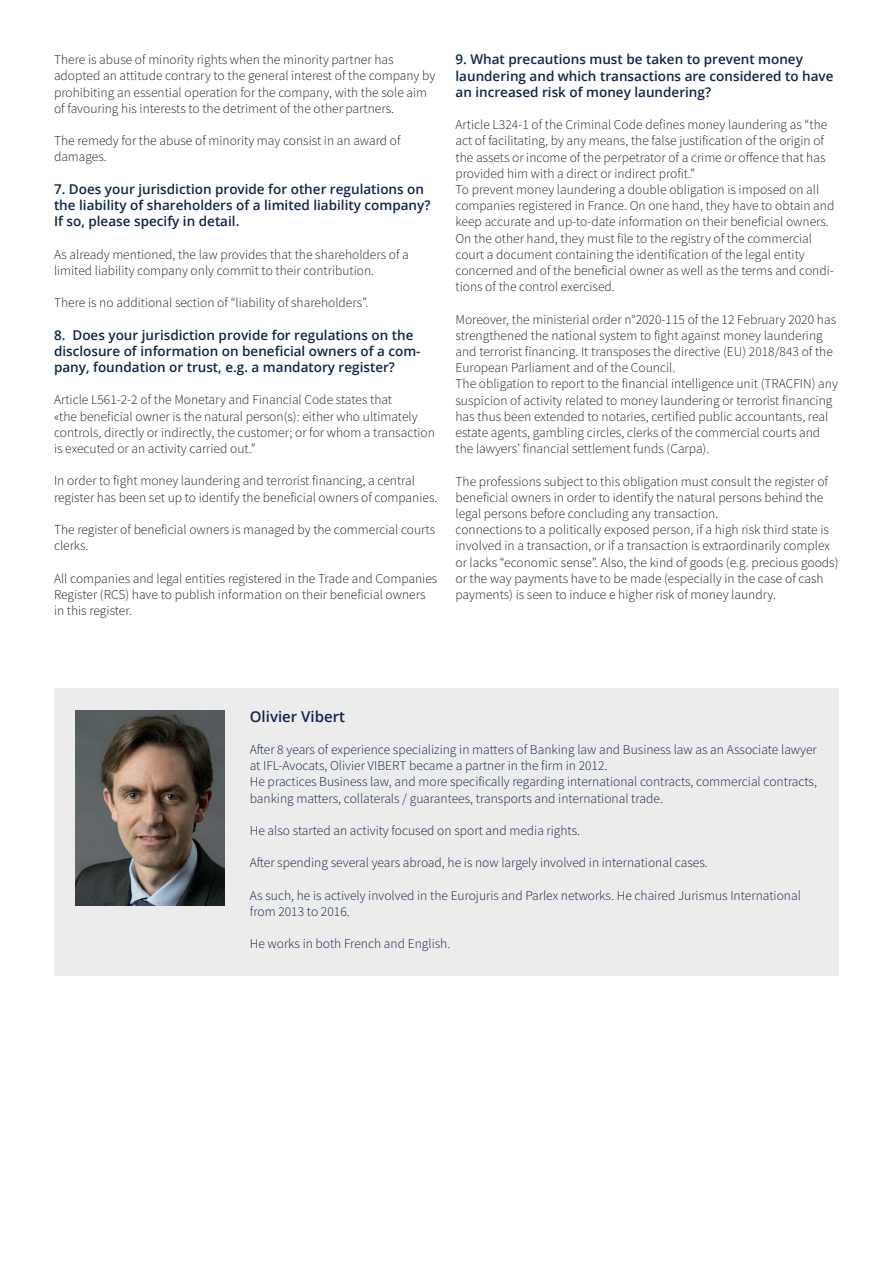
<style>
.page{position:relative;width:893px;height:1263px;background:#fff}
.page>*{position:absolute;margin:0;border:0;box-sizing:border-box;transform-origin:0 0}
.t1{font:600 15px "Open Sans";color:#102649}
.t2{font:13.5px/16.2px "Source Sans Variable";color:#231f20}
.t3{font:13.5px/16.2px "Source Sans Variable";color:#112246}
.t4{font:600 13.5px/16.2px "Open Sans";color:#102649}
</style>
<div class="page">
<div style="left:54px;top:689px;width:785px;height:287px;background:#ebeceb"></div>
<img style="left:75px;top:710px;width:149px;height:196px">
<p class="t2" style="left:54px;top:52px;width:383px">There is abuse of minority rights when the minority partner has adopted an attitude contrary to the general interest of the company by prohibiting an essential operation for the company, with the sole aim of favouring his interests to the detriment of the other partners.</p>
<p class="t2" style="left:54px;top:133px;width:348px">The remedy for the abuse of minority may consist in an award of damages.</p>
<p class="t4" style="left:54px;top:180px;width:378px">7. Does your jurisdiction provide for other regulations on the liability of shareholders of a limited liability company?<br>If so, please specify in detail.</p>
<p class="t2" style="left:54px;top:246px;width:356px">As already mentioned, the law provides that the shareholders of a limited liability company only commit to their contribution.</p>
<p class="t2" style="left:54px;top:295px;width:316px">There is no additional section of “liability of shareholders”.</p>
<p class="t4" style="left:54px;top:326px;width:368px">8. Does your jurisdiction provide for regulations on the disclosure of information on beneficial owners of a com&shy;pany, foundation or trust, e.g. a mandatory register?</p>
<p class="t2" style="left:54px;top:392px;width:383px">Article L561-2-2 of the Monetary and Financial Code states that<br>«the beneficial owner is the natural person(s): either who ultimately controls, directly or indirectly, the customer; or for whom a transaction is executed or an activity carried out.”</p>
<p class="t2" style="left:54px;top:473px;width:385px">In order to fight money laundering and terrorist financing, a central register has been set up to identify the beneficial owners of companies.</p>
<p class="t2" style="left:54px;top:521px;width:383px">The register of beneficial owners is managed by the commercial courts clerks.</p>
<p class="t2" style="left:54px;top:570px;width:385px">All companies and legal entities registered in the Trade and Companies<br>Register (RCS) have to publish information on their beneficial owners in this register.</p>
<p class="t4" style="left:455px;top:51px;width:380px">9. What precautions must be taken to prevent money laundering and which transactions are considered to have an increased risk of money laundering?</p>
<p class="t2" style="left:455px;top:117px;width:380px">Article L324-1 of the Criminal Code defines money laundering as “the act of facilitating, by any means, the false justification of the origin of the assets or income of the perpetrator of a crime or offence that has provided him with a direct or indirect profit.”<br>To prevent money laundering a double obligation is imposed on all companies registered in France. On one hand, they have to obtain and keep accurate and up-to-date information on their beneficial owners.<br>On the other hand, they must file to the registry of the commercial court a document containing the identification of the legal entity concerned and of the beneficial owner as well as the terms and condi&shy;tions of the control exercised.</p>
<p class="t2" style="left:455px;top:311px;width:384px">Moreover, the ministerial order n°2020-115 of the 12 February 2020 has strengthened the national system to fight against money laundering and terrorist financing. It transposes the directive (EU) 2018/843 of the European Parliament and of the Council.<br>The obligation to report to the financial intelligence unit (TRACFIN) any suspicion of activity related to money laundering or terrorist financing has thus been extended to notaries, certified public accountants, real estate agents, gambling circles, clerks of the commercial courts and the lawyers’ financial settlement funds (Carpa).</p>
<p class="t2" style="left:455px;top:473px;width:384px">The professions subject to this obligation must consult the register of beneficial owners in order to identify the natural persons behind the legal persons before concluding any transaction.<br>connections to a politically exposed person, if a high risk third state is involved in a transaction, or if a transaction is extraordinarily complex or lacks “economic sense”. Also, the kind of goods (e.g. precious goods) or the way payments have to be made (especially in the case of cash payments) is seen to induce e higher risk of money laundry.</p>
<p class="t1" style="left:250px;top:706px;width:97px">Olivier Vibert</p>
<p class="t3" style="left:250px;top:741px;width:569px">After 8 years of experience specializing in matters of Banking law and Business law as an Associate lawyer at IFL-Avocats, Olivier VIBERT became a partner in the firm in 2012.<br>He practices Business law, and more specifically regarding international contracts, commercial contracts, banking matters, collaterals / guarantees, transports and international trade.</p>
<p class="t3" style="left:250px;top:822px;width:332px">He also started an activity focused on sport and media rights.</p>
<p class="t3" style="left:250px;top:855px;width:460px">After spending several years abroad, he is now largely involved in international cases.</p>
<p class="t3" style="left:250px;top:887px;width:552px">As such, he is actively involved in the Eurojuris and Parlex networks. He chaired Jurismus International from 2013 to 2016.</p>
<p class="t3" style="left:250px;top:936px;width:202px">He works in both French and English.</p>
</div>
